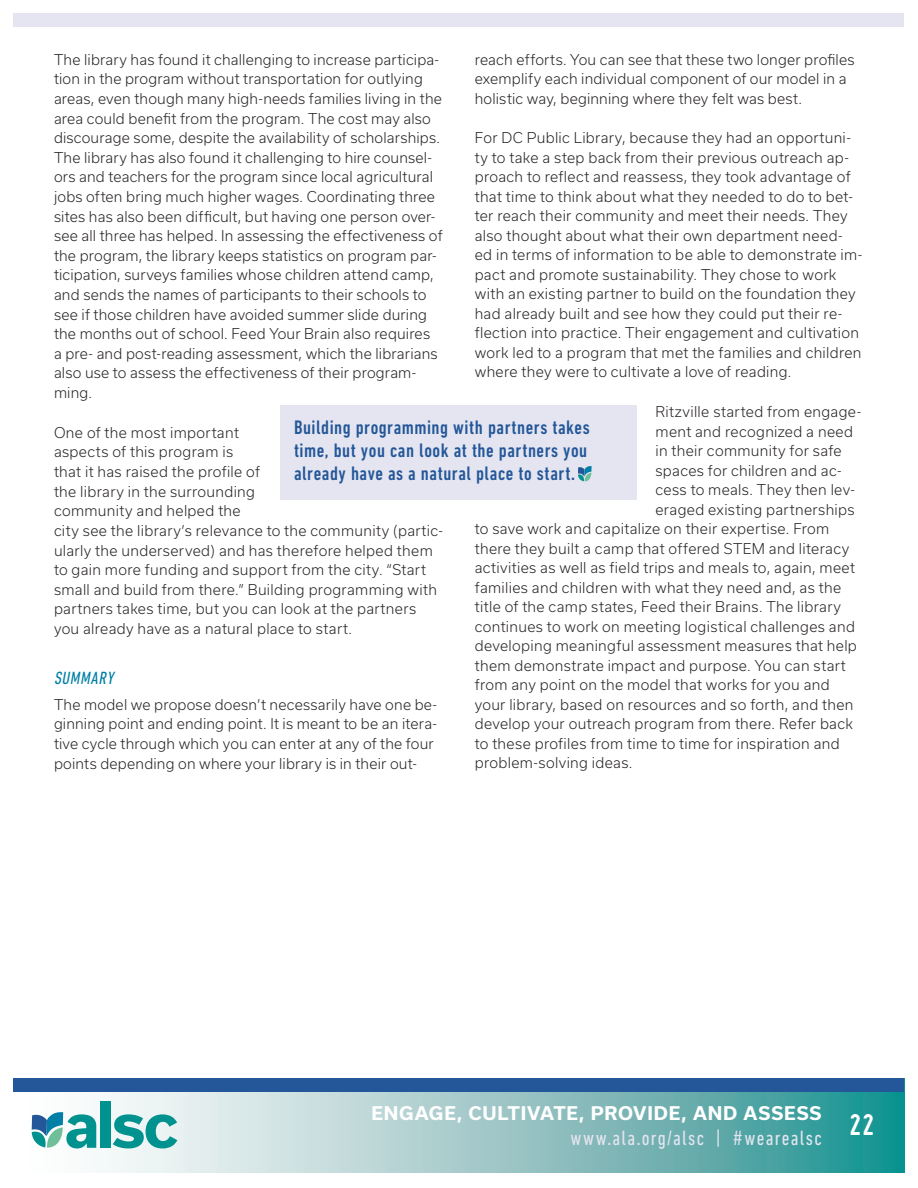
<style>
.page{position:relative;width:918px;height:1188px;background:#fff}
.page>*{position:absolute;margin:0;border:0;box-sizing:border-box;transform-origin:0 0}
.t1{font:condensed 21px "DIN Next LT Pro";letter-spacing:.06em;color:#e4e5f0}
.t2{font:500 condensed 19.8px/23px "DIN Next LT Pro";letter-spacing:.03em;color:#245799}
.t3{font:700 18px "Usual";letter-spacing:.045em;color:#fff}
.t4{font:italic condensed 18px "DIN Next LT Pro";color:#0080a6}
.t5{font:300 14.25px/19.6px "Usual";letter-spacing:.02em;color:#231f20}
</style>
<div class="page">
<svg style="left:31px;top:1092px;width:873px;height:81px;background:#95c6c6"></svg>
<div style="left:14px;top:14px;width:890px;height:13px;background:#e4e5f0"></div>
<div style="left:14px;top:1078px;width:890px;height:14px;background:#245799"></div>
<svg style="left:32px;top:1112px;width:64px;height:36px"></svg>
<div style="left:101px;top:1101px;width:10px;height:47px;background:#00928f"></div>
<svg style="left:113px;top:1114px;width:64px;height:34px;background:#66bcba"></svg>
<div style="left:280px;top:406px;width:358px;height:94px;background:#e4e5f0"></div>
<svg style="left:578px;top:466px;width:14px;height:15px"></svg>
<p class="t5" style="left:54px;top:50px;width:390px">The library has found it challenging to increase participa&shy;tion in the program without transportation for outlying areas, even though many high-needs families living in the area could benefit from the program. The cost may also discourage some, despite the availability of scholarships.<br>The library has also found it challenging to hire counsel&shy;ors and teachers for the program since local agricultural jobs often bring much higher wages. Coordinating three sites has also been difficult, but having one person over&shy;see all three has helped. In assessing the effectiveness of the program, the library keeps statistics on program par&shy;ticipation, surveys families whose children attend camp, and sends the names of participants to their schools to see if those children have avoided summer slide during the months out of school. Feed Your Brain also requires<br>a pre- and post-reading assessment, which the librarians also use to assess the effectiveness of their program&shy;ming.</p>
<p class="t5" style="left:54px;top:423px;width:391px">One of the most important<br>aspects of this program is<br>that it has raised the profile of<br>the library in the surrounding<br>community and helped the<br>city see the library’s relevance to the community (partic&shy;ularly the underserved) and has therefore helped them to gain more funding and support from the city. “Start small and build from there.” Building programming with partners takes time, but you can look at the partners you already have as a natural place to start.</p>
<p class="t4" style="left:54px;top:668px;width:64px">SUMMARY</p>
<p class="t5" style="left:54px;top:695px;width:385px">The model we propose doesn’t necessarily have one be&shy;ginning point and ending point. It is meant to be an itera&shy;tive cycle through which you can enter at any of the four points depending on where your library is in their out-</p>
<p class="t5" style="left:475px;top:50px;width:381px">reach efforts. You can see that these two longer profiles exemplify each individual component of our model in a holistic way, beginning where they felt was best.</p>
<p class="t5" style="left:475px;top:128px;width:389px">For DC Public Library, because they had an opportuni&shy;ty to take a step back from their previous outreach ap&shy;proach to reflect and reassess, they took advantage of that time to think about what they needed to do to bet&shy;ter reach their community and meet their needs. They also thought about what their own department need&shy;ed in terms of information to be able to demonstrate im&shy;pact and promote sustainability. They chose to work with an existing partner to build on the foundation they had already built and see how they could put their re&shy;flection into practice. Their engagement and cultivation work led to a program that met the families and children where they were to cultivate a love of reading.</p>
<p class="t5" style="left:655px;top:402px;width:207px">Ritzville started from engage-</p>
<p class="t5" style="left:655px;top:421px;width:199px">ment and recognized a need</p>
<p class="t5" style="left:655px;top:441px;width:188px">in their community for safe</p>
<p class="t5" style="left:655px;top:460px;width:188px">spaces for children and ac-</p>
<p class="t5" style="left:655px;top:480px;width:201px">cess to meals. They then lev-</p>
<p class="t5" style="left:655px;top:499px;width:201px">eraged existing partnerships</p>
<p class="t5" style="left:475px;top:519px;width:356px">to save work and capitalize on their expertise. From</p>
<p class="t5" style="left:475px;top:538px;width:376px">there they built a camp that offered STEM and literacy</p>
<p class="t5" style="left:475px;top:558px;width:382px">activities as well as field trips and meals to, again, meet</p>
<p class="t5" style="left:475px;top:577px;width:368px">families and children with what they need and, as the</p>
<p class="t5" style="left:475px;top:597px;width:368px">title of the camp states, Feed their Brains. The library</p>
<p class="t5" style="left:475px;top:616px;width:382px">continues to work on meeting logistical challenges and</p>
<p class="t5" style="left:475px;top:636px;width:384px">developing meaningful assessment measures that help</p>
<p class="t5" style="left:475px;top:655px;width:373px">them demonstrate impact and purpose. You can start</p>
<p class="t5" style="left:475px;top:675px;width:357px">from any point on the model that works for you and</p>
<p class="t5" style="left:475px;top:694px;width:380px">your library, based on resources and so forth, and then</p>
<p class="t5" style="left:475px;top:714px;width:380px">develop your outreach program from there. Refer back</p>
<p class="t5" style="left:475px;top:733px;width:367px">to these profiles from time to time for inspiration and</p>
<p class="t5" style="left:475px;top:753px;width:159px">problem-solving ideas.</p>
<h2 class="t2" style="left:294px;top:416px;width:297px">Building programming with partners takes time, but you can look at the partners you already have as a natural place to start.</h2>
<p class="t3" style="left:371px;top:1103px;width:452px">ENGAGE, CULTIVATE, PROVIDE, AND ASSESS</p>
<h1 class="t1" style="left:570px;top:1126px;width:305px">www.ala.org/alsc | #wearealsc <sup>22</sup></h1>
</div>
